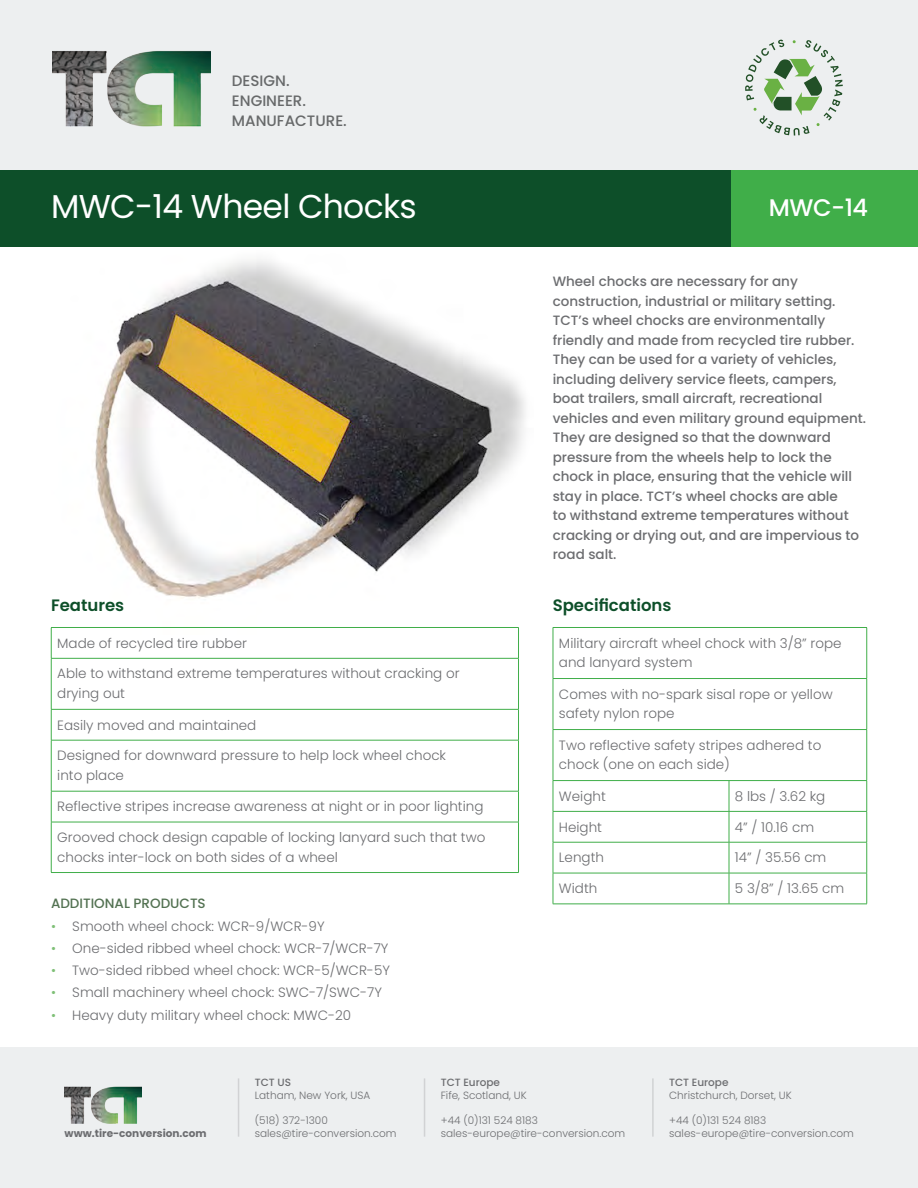
<style>
.page{position:relative;width:918px;height:1188px;background:#fff}
.page>*{position:absolute;margin:0;border:0;box-sizing:border-box;transform-origin:0 0}
.t1{font:33px "Poppins";letter-spacing:-.02em;color:#fff}
.t2{font:500 24px "Poppins";color:#fff}
.Features_heading{font:600 16.5px "Poppins";color:#0d4f29}
.t3{font:500 15px/19.8px "Poppins";color:#67696a}
.Features_box_light{font:300 13.5px/19.5px "Poppins";color:#6c6d70}
.Lead_text_para{font:500 13.5px/19.5px "Poppins";color:#6c6d70}
.Additional_products{font:300 13.5px "Poppins";color:#6c6d70}
.t4{font:500 13.5px "Poppins";color:#537252}
.t5{font:300 10.5px/12.6px "Poppins";color:#6c6d70}
.t6{font:500 10.5px "Poppins";color:#6c6d70}
.t7{font:700 10.5px "Poppins";color:#6c6d70}
.s1{color:#7fc077}
</style>
<div class="page">
<img style="left:95px;top:259px;width:430px;height:339px">
<div style="left:0;top:0;width:918px;height:169px;background:#edeff0"></div>
<div style="left:0;top:170px;width:732px;height:77px;background:#0d4f29"></div>
<div style="left:731px;top:170px;width:187px;height:77px;background:#40ae49"></div>
<img style="left:52px;top:51px;width:159px;height:75px">
<svg style="left:745px;top:40px;width:98px;height:96px"></svg>
<div style="left:0;top:1048px;width:918px;height:140px;background:#edeff0"></div>
<img style="left:65px;top:1086px;width:76px;height:37px">
<hr style="left:424px;top:1078px;width:1px;height:59px;background:#d1d2d4">
<hr style="left:238px;top:1078px;width:1px;height:59px;background:#d1d2d4">
<hr style="left:652px;top:1078px;width:2px;height:59px;background:#d1d2d4">
<hr style="left:51px;top:627px;width:468px;height:1px;background:#40ae49">
<hr style="left:51px;top:628px;width:1px;height:30px;background:#40ae49">
<hr style="left:518px;top:628px;width:1px;height:30px;background:#40ae49">
<hr style="left:51px;top:658px;width:468px;height:1px;background:#40ae49">
<hr style="left:51px;top:659px;width:1px;height:50px;background:#40ae49">
<hr style="left:518px;top:659px;width:1px;height:50px;background:#40ae49">
<hr style="left:51px;top:709px;width:468px;height:1px;background:#40ae49">
<hr style="left:51px;top:710px;width:1px;height:30px;background:#40ae49">
<hr style="left:518px;top:710px;width:1px;height:30px;background:#40ae49">
<hr style="left:51px;top:740px;width:468px;height:1px;background:#40ae49">
<hr style="left:51px;top:740px;width:1px;height:51px;background:#40ae49">
<hr style="left:518px;top:740px;width:1px;height:51px;background:#40ae49">
<hr style="left:51px;top:791px;width:468px;height:1px;background:#40ae49">
<hr style="left:51px;top:791px;width:1px;height:31px;background:#40ae49">
<hr style="left:518px;top:791px;width:1px;height:31px;background:#40ae49">
<hr style="left:51px;top:822px;width:468px;height:1px;background:#40ae49">
<hr style="left:51px;top:822px;width:1px;height:50px;background:#40ae49">
<hr style="left:518px;top:822px;width:1px;height:50px;background:#40ae49">
<hr style="left:51px;top:872px;width:468px;height:1px;background:#40ae49">
<hr style="left:553px;top:627px;width:176px;height:1px;background:#40ae49">
<hr style="left:553px;top:628px;width:1px;height:50px;background:#40ae49">
<hr style="left:729px;top:627px;width:138px;height:1px;background:#40ae49">
<hr style="left:866px;top:628px;width:1px;height:50px;background:#40ae49">
<hr style="left:553px;top:678px;width:176px;height:1px;background:#40ae49">
<hr style="left:553px;top:679px;width:1px;height:50px;background:#40ae49">
<hr style="left:729px;top:678px;width:138px;height:1px;background:#40ae49">
<hr style="left:866px;top:679px;width:1px;height:50px;background:#40ae49">
<hr style="left:553px;top:729px;width:176px;height:1px;background:#40ae49">
<hr style="left:553px;top:730px;width:1px;height:50px;background:#40ae49">
<hr style="left:729px;top:729px;width:138px;height:1px;background:#40ae49">
<hr style="left:866px;top:730px;width:1px;height:50px;background:#40ae49">
<hr style="left:553px;top:780px;width:176px;height:1px;background:#40ae49">
<hr style="left:553px;top:781px;width:1px;height:30px;background:#40ae49">
<hr style="left:729px;top:780px;width:138px;height:1px;background:#40ae49">
<hr style="left:729px;top:781px;width:1px;height:30px;background:#40ae49">
<hr style="left:866px;top:781px;width:1px;height:30px;background:#40ae49">
<hr style="left:553px;top:811px;width:176px;height:1px;background:#40ae49">
<hr style="left:553px;top:812px;width:1px;height:30px;background:#40ae49">
<hr style="left:729px;top:811px;width:138px;height:1px;background:#40ae49">
<hr style="left:729px;top:812px;width:1px;height:30px;background:#40ae49">
<hr style="left:866px;top:812px;width:1px;height:30px;background:#40ae49">
<hr style="left:553px;top:842px;width:176px;height:1px;background:#40ae49">
<hr style="left:553px;top:842px;width:1px;height:31px;background:#40ae49">
<hr style="left:729px;top:842px;width:138px;height:1px;background:#40ae49">
<hr style="left:729px;top:842px;width:1px;height:31px;background:#40ae49">
<hr style="left:866px;top:842px;width:1px;height:31px;background:#40ae49">
<hr style="left:553px;top:873px;width:176px;height:1px;background:#40ae49">
<hr style="left:553px;top:873px;width:1px;height:31px;background:#40ae49">
<hr style="left:729px;top:873px;width:138px;height:1px;background:#40ae49">
<hr style="left:729px;top:873px;width:1px;height:31px;background:#40ae49">
<hr style="left:866px;top:873px;width:1px;height:31px;background:#40ae49">
<hr style="left:553px;top:904px;width:176px;height:1px;background:#40ae49">
<hr style="left:729px;top:904px;width:138px;height:1px;background:#40ae49">
<p class="t3" style="left:232px;top:72px;width:116px">DESIGN.<br>ENGINEER.<br>MANUFACTURE.</p>
<p class="t1" style="left:51px;top:187px;width:367px">MWC-14 Wheel Chocks</p>
<p class="t2" style="left:769px;top:194px;width:101px">MWC-14</p>
<p class="Lead_text_para" style="left:553px;top:272px;width:315px">Wheel chocks are necessary for any construction, industrial or military setting.<br>TCT’s wheel chocks are environmentally friendly and made from recycled tire rubber.<br>They can be used for a variety of vehicles, including delivery service fleets, campers, boat trailers, small aircraft, recreational vehicles and even military ground equipment.<br>They are designed so that the downward pressure from the wheels help to lock the chock in place, ensuring that the vehicle will stay in place. TCT’s wheel chocks are able<br>to withstand extreme temperatures without cracking or drying out, and are impervious to road salt.</p>
<p class="Features_heading" style="left:51px;top:595px;width:75px">Features</p>
<p class="Features_heading" style="left:553px;top:595px;width:120px">Specifications</p>
<p class="Features_box_light" style="left:57px;top:633px;width:191px">Made of recycled tire rubber</p>
<p class="Features_box_light" style="left:57px;top:664px;width:404px">Able to withstand extreme temperatures without cracking or drying out</p>
<p class="Features_box_light" style="left:57px;top:715px;width:201px">Easily moved and maintained</p>
<p class="Features_box_light" style="left:57px;top:746px;width:390px">Designed for downward pressure to help lock wheel chock into place</p>
<p class="Features_box_light" style="left:57px;top:797px;width:428px">Reflective stripes increase awareness at night or in poor lighting</p>
<p class="Features_box_light" style="left:57px;top:828px;width:430px">Grooved chock design capable of locking lanyard such that two chocks inter-lock on both sides of a wheel</p>
<p class="Features_box_light" style="left:559px;top:633px;width:284px">Military aircraft wheel chock with 3/8” rope and lanyard system</p>
<p class="Features_box_light" style="left:559px;top:684px;width:275px">Comes with no-spark sisal rope or yellow safety nylon rope</p>
<p class="Features_box_light" style="left:559px;top:735px;width:264px">Two reflective safety stripes adhered to chock (one on each side)</p>
<p class="Features_box_light" style="left:559px;top:786px;width:48px">Weight</p>
<p class="Features_box_light" style="left:735px;top:786px;width:92px">8 lbs / 3.62 kg</p>
<p class="Features_box_light" style="left:559px;top:817px;width:45px">Height</p>
<p class="Features_box_light" style="left:735px;top:817px;width:81px">4” / 10.16 cm</p>
<p class="Features_box_light" style="left:559px;top:848px;width:47px">Length</p>
<p class="Features_box_light" style="left:735px;top:848px;width:93px">14” / 35.56 cm</p>
<p class="Features_box_light" style="left:559px;top:879px;width:40px">Width</p>
<p class="Features_box_light" style="left:735px;top:879px;width:111px">5 3/8” / 13.65 cm</p>
<p class="t4" style="left:51px;top:896px;width:156px">ADDITIONAL PRODUCTS</p>
<p class="Additional_products" style="left:51px;top:918px;width:275px"><span class="s1">•</span> Smooth wheel chock: WCR-9/WCR-9Y</p>
<p class="Additional_products" style="left:51px;top:940px;width:339px"><span class="s1">•</span> One-sided ribbed wheel chock: WCR-7/WCR-7Y</p>
<p class="Additional_products" style="left:51px;top:963px;width:340px"><span class="s1">•</span> Two-sided ribbed wheel chock: WCR-5/WCR-5Y</p>
<p class="Additional_products" style="left:51px;top:985px;width:333px"><span class="s1">•</span> Small machinery wheel chock: SWC-7/SWC-7Y</p>
<p class="Additional_products" style="left:51px;top:1007px;width:302px"><span class="s1">•</span> Heavy duty military wheel chock: MWC-20</p>
<p class="t6" style="left:255px;top:1076px;width:38px">TCT US</p>
<p class="t5" style="left:255px;top:1089px;width:117px">Latham, New York, USA</p>
<p class="t5" style="left:255px;top:1114px;width:143px">(518) 372-1300 sales@tire-conversion.com</p>
<p class="t6" style="left:441px;top:1076px;width:61px">TCT Europe</p>
<p class="t5" style="left:441px;top:1089px;width:87px">Fife, Scotland, UK</p>
<p class="t5" style="left:441px;top:1114px;width:186px">+44 (0)131 524 8183 sales-europe@tire-conversion.com</p>
<p class="t6" style="left:669px;top:1076px;width:61px">TCT Europe</p>
<p class="t5" style="left:669px;top:1089px;width:124px">Christchurch, Dorset, UK</p>
<p class="t5" style="left:669px;top:1114px;width:99px">+44 (0)131 524 8183</p>
<p class="t7" style="left:65px;top:1127px;width:144px">www.tire-conversion.com</p>
<p class="t5" style="left:669px;top:1127px;width:186px">sales-europe@tire-conversion.com</p>
</div>
